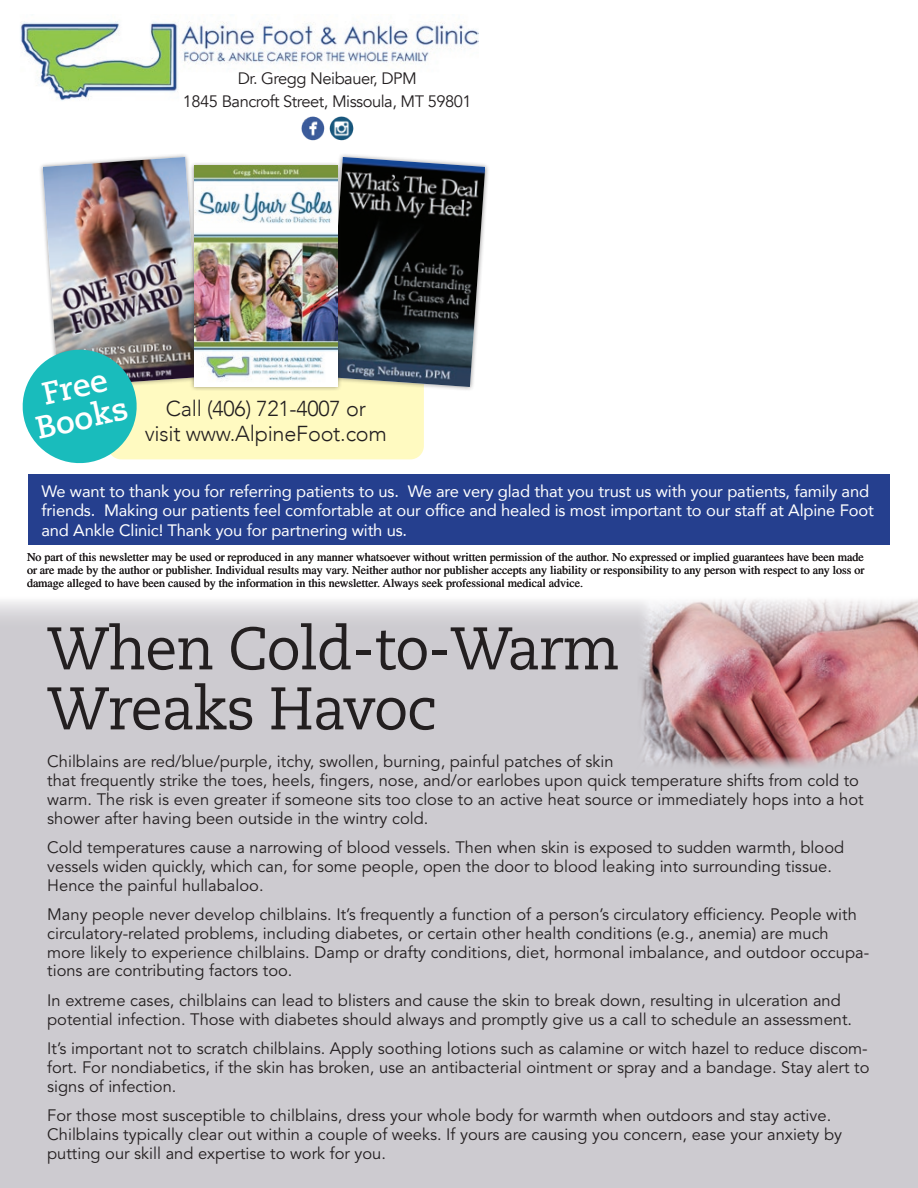
<style>
.page{position:relative;width:918px;height:1188px;background:#fff}
.page>*{position:absolute;margin:0;border:0;box-sizing:border-box;transform-origin:0 0}
.t1{font:60px/60px "Caecilia LT Std";letter-spacing:-.02em;color:#231f20;scale:.96 1}
.t2{font:700 31.65px/32px "Caecilia LT Std";color:#fff;text-align:center}
.t3{font:300 21.6px/24.8px "Avenir";letter-spacing:-.01em;color:#231f20;text-align:center}
.t4{font:16.5px/18.8px "Avenir LT Std";color:#231f20}
.t5{font:16.5px/19.5px "Avenir";letter-spacing:-.01em;color:#fff}
.t6{font:16.5px/22.5px "Avenir";letter-spacing:-.03em;color:#231f20;text-align:center}
.t7{font:12px/12.8px "Times LT Std";color:#231f20;text-align:justify}
</style>
<div class="page">
<div style="left:0;top:577px;width:918px;height:611px;background:#cdcbd0"></div>
<img style="left:642px;top:630px;width:276px;height:137px">
<svg style="left:0;top:577px;width:918px;height:53px"></svg>
<img style="left:20px;top:21px;width:459px;height:80px">
<img style="left:330px;top:117px;width:23px;height:23px">
<img style="left:301px;top:117px;width:24px;height:23px">
<div style="left:28px;top:474px;width:862px;height:71px;background:#253f8e"></div>
<div style="left:108px;top:336px;width:316px;height:123px;background:#fffac1;border-radius:14px"></div>
<div style="left:323px;top:153px;width:167px;height:238px;background:#231f20;opacity:.45"></div>
<img style="left:327px;top:157px;width:158px;height:230px">
<img style="left:22px;top:157px;width:179px;height:307px">
<div style="left:190px;top:161px;width:152px;height:230px;background:#231f20;opacity:.45"></div>
<img style="left:194px;top:166px;width:143px;height:220px">
<p class="t6" style="left:183px;top:67px;width:290px">Dr. Gregg Neibauer, DPM<br>1845 Bancroft Street, Missoula, MT 59801</p>
<h2 class="t2" style="left:26px;top:382px;width:95px;rotate:-13deg">Free<br>Books</h2>
<h3 class="t3" style="left:145px;top:397px;width:244px">Call (406) 721-4007 or<br>visit www.AlpineFoot.com</h3>
<p class="t5" style="left:42px;top:481px;width:834px">We want to thank you for referring patients to us. We are very glad that you trust us with your patients, family and friends. Making our patients feel comfortable at our office and healed is most important to our staff at Alpine Foot and Ankle Clinic! Thank you for partnering with us.</p>
<p class="t7" style="left:27px;top:551px;width:839px">No part of this newsletter may be used or reproduced in any manner whatsoever without written permission of the author. No expressed or implied guarantees have been made or are made by the author or publisher. Individual results may vary. Neither author nor publisher accepts any liability or responsibility to any person with respect to any loss or damage alleged to have been caused by the information in this newsletter. Always seek professional medical advice.</p>
<h1 class="t1" style="left:47px;top:620px;width:598px">When Cold-to-Warm<br>Wreaks Havoc</h1>
<p class="t4" style="left:47px;top:753px;width:818px">Chilblains are red/blue/purple, itchy, swollen, burning, painful patches of skin<br>that frequently strike the toes, heels, fingers, nose, and/or earlobes upon quick temperature shifts from cold to warm. The risk is even greater if someone sits too close to an active heat source or immediately hops into a hot shower after having been outside in the wintry cold.</p>
<p class="t4" style="left:47px;top:839px;width:798px">Cold temperatures cause a narrowing of blood vessels. Then when skin is exposed to sudden warmth, blood vessels widen quickly, which can, for some people, open the door to blood leaking into surrounding tissue.<br>Hence the painful hullabaloo.</p>
<p class="t4" style="left:47px;top:906px;width:823px">Many people never develop chilblains. It’s frequently a function of a person’s circulatory efficiency. People with circulatory-related problems, including diabetes, or certain other health conditions (e.g., anemia) are much more likely to experience chilblains. Damp or drafty conditions, diet, hormonal imbalance, and outdoor occupa&shy;tions are contributing factors too.</p>
<p class="t4" style="left:47px;top:991px;width:806px">In extreme cases, chilblains can lead to blisters and cause the skin to break down, resulting in ulceration and potential infection. Those with diabetes should always and promptly give us a call to schedule an assessment.</p>
<p class="t4" style="left:47px;top:1040px;width:824px;text-align:justify">It’s important not to scratch chilblains. Apply soothing lotions such as calamine or witch hazel to reduce discom&shy;fort. For nondiabetics, if the skin has broken, use an antibacterial ointment or spray and a bandage. Stay alert to signs of infection.</p>
<p class="t4" style="left:47px;top:1107px;width:796px">For those most susceptible to chilblains, dress your whole body for warmth when outdoors and stay active.<br>Chilblains typically clear out within a couple of weeks. If yours are causing you concern, ease your anxiety by putting our skill and expertise to work for you.</p>
</div>
